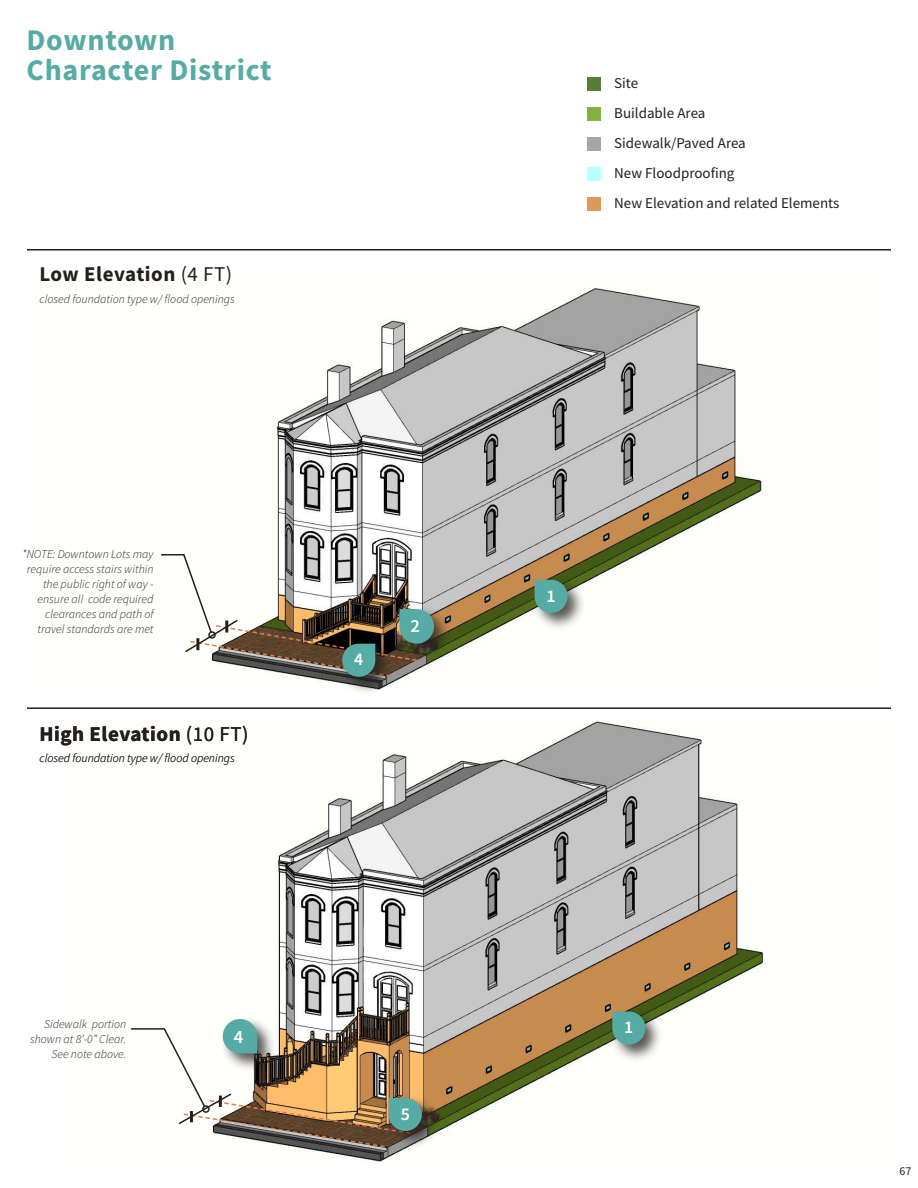
<style>
.page{position:relative;width:918px;height:1188px;background:#fff}
.page>*{position:absolute;margin:0;border:0;box-sizing:border-box;transform-origin:0 0}
.Source_-_Section_Hea{font:700 30px/30px "Source Sans Pro";letter-spacing:.025em;color:#56aca4}
.t1{font:700 21px "Source Sans Pro";letter-spacing:.025em;color:#231f20}
.t2{font:600 18.6px "Source Sans Pro";color:#fff}
.t3{font:600 17.85px "Source Sans Pro";color:#fff}
.t4{font:15px "Source Sans Pro";color:#231f20}
.Paragraph_Style_2{font:italic 300 12px/15px "Source Sans Pro";color:#231f20;text-align:right}
.t5{font:12px "Source Sans Pro";color:#231f20}
.s1{font-weight:400}
</style>
<div class="page">
<hr style="left:27px;top:707px;width:864px;height:2px;background:#231f20">
<hr style="left:27px;top:249px;width:864px;height:1px;background:#231f20">
<img style="left:273px;top:288px;width:492px;height:395px">
<img style="left:277px;top:721px;width:489px;height:440px">
<div style="left:587px;top:108px;width:14px;height:13px;background:#84b240"></div>
<div style="left:587px;top:78px;width:14px;height:13px;background:#597c37"></div>
<div style="left:587px;top:137px;width:14px;height:14px;background:#a4a5a4"></div>
<div style="left:587px;top:167px;width:14px;height:14px;background:#b8ffff"></div>
<div style="left:587px;top:197px;width:14px;height:14px;background:#dd9957"></div>
<div style="left:531px;top:576px;width:54px;height:54px;background:#231f20;opacity:.75"></div>
<svg style="left:535px;top:580px;width:33px;height:33px"></svg>
<div style="left:397px;top:606px;width:55px;height:56px;background:#231f20;opacity:.75"></div>
<div style="left:220px;top:1017px;width:55px;height:55px;background:#fefffa"></div>
<div style="left:339px;top:640px;width:54px;height:54px;background:#231f20;opacity:.75"></div>
<svg style="left:161px;top:553px;width:273px;height:125px"></svg>
<div style="left:208px;top:631px;width:8px;height:8px;border:2px solid #231f20;border-radius:50%"></div>
<div style="left:609px;top:1008px;width:54px;height:54px;background:#231f20;opacity:.75"></div>
<svg style="left:612px;top:1012px;width:33px;height:33px"></svg>
<div style="left:385px;top:1095px;width:54px;height:54px;background:#231f20;opacity:.75"></div>
<img style="left:130px;top:1019px;width:292px;height:129px">
<p class="Source_-_Section_Hea" style="left:27px;top:24px;width:247px">Downtown<br>Character District</p>
<p class="t1" style="left:40px;top:260px;width:194px">Low Elevation <span class="s1">(4 FT)</span></p>
<p class="Paragraph_Style_2" style="left:40px;top:292px;width:197px">closed foundation type w/ flood openings</p>
<p class="Paragraph_Style_2" style="left:22px;top:546px;width:133px">*NOTE: Downtown Lots may require access stairs within the public right of way - ensure all code required clearances and path of travel standards are met</p>
<p class="t1" style="left:40px;top:720px;width:211px">High Elevation <span class="s1">(10 FT)</span></p>
<p class="Paragraph_Style_2" style="left:40px;top:751px;width:197px">closed foundation type w/ flood openings</p>
<p class="t3" style="left:354px;top:648px;width:11px">4</p>
<p class="t2" style="left:411px;top:613px;width:11px">2</p>
<p class="Paragraph_Style_2" style="left:30px;top:1016px;width:98px">Sidewalk portion shown at 8’-0” Clear.</p>
<p class="Paragraph_Style_2" style="left:51px;top:1046px;width:76px">See note above.</p>
<p class="t2" style="left:234px;top:1025px;width:11px">4</p>
<p class="t3" style="left:401px;top:1102px;width:11px">5</p>
<p class="t4" style="left:614px;top:74px;width:25px">Site</p>
<p class="t4" style="left:614px;top:104px;width:93px">Buildable Area</p>
<p class="t4" style="left:614px;top:134px;width:133px">Sidewalk/Paved Area</p>
<p class="t4" style="left:614px;top:164px;width:122px">New Floodproofing</p>
<p class="t4" style="left:614px;top:194px;width:227px">New Elevation and related Elements</p>
<p class="t3" style="left:547px;top:584px;width:11px">1</p>
<p class="t3" style="left:624px;top:1016px;width:11px">1</p>
<p class="t5" style="left:900px;top:1163px;width:13px">67</p>
</div>
